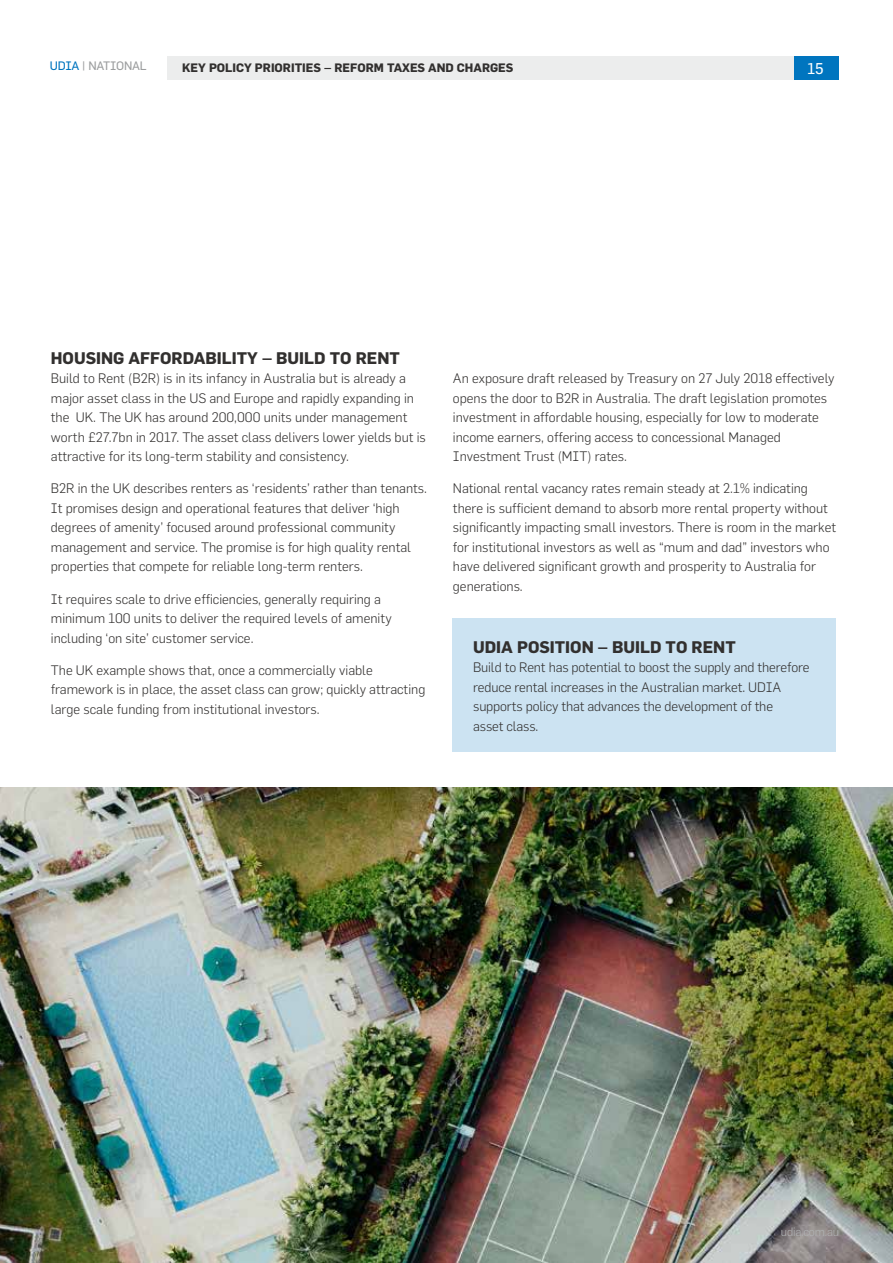
<style>
.page{position:relative;width:893px;height:1263px;background:#fff}
.page>*{position:absolute;margin:0;border:0;box-sizing:border-box;transform-origin:0 0}
.t1{font:700 16.5px "Flama";color:#32302f}
.t2{font:15.3px "Flama Basic";color:#fff}
.t3{font:300 13.5px/19.5px "Flama";color:#32302f}
.t4{font:700 12px "Flama";color:#32302f}
.t5{font:300 12px "Flama";letter-spacing:-.02em;color:#b1b3b4}
.t6{font:12px "Flama Basic";letter-spacing:-.02em;color:#9c9e9f}
.s1{color:#0075bf}
</style>
<div class="page">
<div style="left:167px;top:56px;width:627px;height:24px;background:#eceded"></div>
<div style="left:794px;top:56px;width:45px;height:24px;background:#0075bf"></div>
<img style="left:0;top:788px;width:893px;height:475px">
<div style="left:452px;top:618px;width:383px;height:134px;background:#cce3f2"></div>
<p class="t6" style="left:50px;top:58px;width:98px"><span class="s1">UDIA</span> | NATIONAL</p>
<p class="t2" style="left:807px;top:59px;width:18px">15</p>
<p class="t4" style="left:182px;top:61px;width:333px">KEY POLICY PRIORITIES – REFORM TAXES AND CHARGES</p>
<p class="t1" style="left:51px;top:348px;width:351px">HOUSING AFFORDABILITY – BUILD TO RENT</p>
<p class="t3" style="left:51px;top:368px;width:377px">Build to Rent (B2R) is in its infancy in Australia but is already a major asset class in the US and Europe and rapidly expanding in the UK. The UK has around 200,000 units under management worth £27.7bn in 2017. The asset class delivers lower yields but is attractive for its long-term stability and consistency.</p>
<p class="t3" style="left:51px;top:479px;width:378px">B2R in the UK describes renters as ‘residents’ rather than tenants.<br>It promises design and operational features that deliver ‘high degrees of amenity’ focused around professional community management and service. The promise is for high quality rental properties that compete for reliable long-term renters.</p>
<p class="t3" style="left:51px;top:589px;width:342px">It requires scale to drive efficiencies, generally requiring a minimum 100 units to deliver the required levels of amenity including ‘on site’ customer service.</p>
<p class="t3" style="left:51px;top:660px;width:376px">The UK example shows that, once a commercially viable framework is in place, the asset class can grow; quickly attracting large scale funding from institutional investors.</p>
<p class="t3" style="left:453px;top:368px;width:383px">An exposure draft released by Treasury on 27 July 2018 effectively opens the door to B2R in Australia. The draft legislation promotes investment in affordable housing, especially for low to moderate income earners, offering access to concessional Managed Investment Trust (MIT) rates.</p>
<p class="t3" style="left:453px;top:479px;width:385px">National rental vacancy rates remain steady at 2.1% indicating there is sufficient demand to absorb more rental property without significantly impacting small investors. There is room in the market for institutional investors as well as “mum and dad” investors who have delivered significant growth and prosperity to Australia for generations.</p>
<p class="t1" style="left:473px;top:637px;width:264px">UDIA POSITION – BUILD TO RENT</p>
<p class="t3" style="left:473px;top:658px;width:338px">Build to Rent has potential to boost the supply and therefore reduce rental increases in the Australian market. UDIA supports policy that advances the development of the<br>asset class.</p>
<p class="t5" style="left:783px;top:1224px;width:60px">udia.com.au</p>
<p class="t5" style="left:781px;top:1224px;width:60px">udia.com.au</p>
</div>
